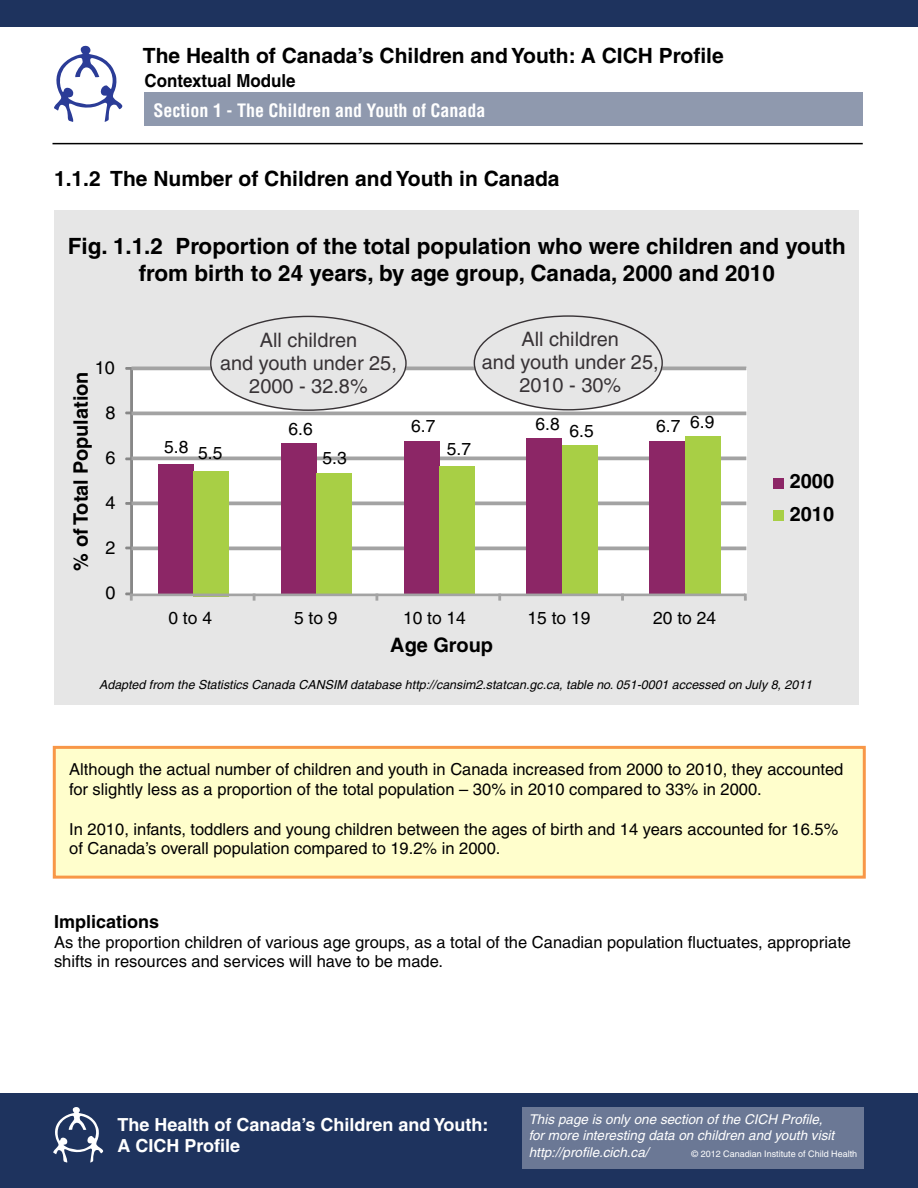
<style>
.page{position:relative;width:918px;height:1188px;background:#fff}
.page>*{position:absolute;margin:0;border:0;box-sizing:border-box;transform-origin:0 0}
.t1{font:700 22.35px/26.7px "Helvetica";color:#000;text-align:center}
.t2{font:700 21px "Helvetica";color:#000}
.t3{font:19.95px/23.1px "Helvetica";color:#383336;text-align:center}
.t4{font:700 19.95px/32.4px "Helvetica";color:#000}
.t5{font:18.15px "Helvetica";color:#000}
.t6{font:700 18px/21.6px "Helvetica";color:#fff}
.t7{font:700 condensed 18px "Helvetica";color:#fff}
.t8{font:700 18px "Helvetica";color:#000;scale:.94 1}
.t9{font:700 18px "Helvetica";color:#000}
.t10{font:17.4px "Helvetica";color:#000}
.t11{font:16.5px/19.8px "Helvetica";color:#000}
.t12{font:italic 13.5px/16.2px "Helvetica";color:#fff}
.t13{font:italic 12.45px "Helvetica";color:#000}
.t14{font:9px "Helvetica";color:#fff}
</style>
<div class="page">
<div style="left:0;top:1093px;width:918px;height:95px;background:#1e335e"></div>
<svg style="left:53px;top:1107px;width:50px;height:56px"></svg>
<svg style="left:54px;top:46px;width:68px;height:76px"></svg>
<div style="left:522px;top:1107px;width:342px;height:62px;background:#6b7895"></div>
<hr style="left:52px;top:143px;width:811px;height:1px;background:#000">
<div style="left:0;top:0;width:918px;height:27px;background:#1e335e"></div>
<div style="left:145px;top:92px;width:718px;height:34px;background:#8f99ae"></div>
<div style="left:54px;top:747px;width:810px;height:130px;background:#fffecc"></div>
<div style="left:53px;top:746px;width:813px;height:133px;border:3px solid #f89747"></div>
<div style="left:54px;top:210px;width:804px;height:495px;background:#e6e6e6"></div>
<div style="left:132px;top:368px;width:614px;height:229px;background:#fff"></div>
<div style="left:774px;top:478px;width:10px;height:11px;background:#8c2666"></div>
<div style="left:773px;top:511px;width:11px;height:10px;background:#a8cf45"></div>
<svg style="left:253px;top:596px;width:3px;height:5px"></svg>
<svg style="left:375px;top:596px;width:3px;height:5px"></svg>
<svg style="left:498px;top:596px;width:3px;height:5px"></svg>
<svg style="left:621px;top:596px;width:3px;height:5px"></svg>
<svg style="left:744px;top:594px;width:3px;height:7px"></svg>
<div style="left:130px;top:368px;width:3px;height:227px;border:1px solid #878787"></div>
<svg style="left:125px;top:593px;width:8px;height:8px"></svg>
<svg style="left:125px;top:547px;width:6px;height:2px"></svg>
<svg style="left:125px;top:502px;width:6px;height:3px"></svg>
<svg style="left:125px;top:457px;width:6px;height:3px"></svg>
<svg style="left:125px;top:412px;width:6px;height:2px"></svg>
<svg style="left:125px;top:367px;width:6px;height:3px"></svg>
<hr style="left:131px;top:367px;width:615px;height:3px;background:#a3a3a3">
<hr style="left:131px;top:412px;width:615px;height:3px;background:#a3a3a3">
<hr style="left:131px;top:457px;width:615px;height:3px;background:#a3a3a3">
<hr style="left:131px;top:502px;width:615px;height:3px;background:#a3a3a3">
<hr style="left:131px;top:547px;width:615px;height:3px;background:#a3a3a3">
<div style="left:211px;top:316px;width:195px;height:94px;background:#e6e6e6;border-radius:50%"></div>
<div style="left:474px;top:316px;width:188px;height:94px;background:#e6e6e6;border-radius:50%"></div>
<div style="left:158px;top:465px;width:35px;height:130px;background:#8c2666"></div>
<div style="left:281px;top:443px;width:36px;height:152px;background:#8c2666"></div>
<div style="left:404px;top:442px;width:35px;height:154px;background:#8c2666"></div>
<div style="left:527px;top:438px;width:35px;height:158px;background:#8c2666"></div>
<div style="left:649px;top:442px;width:36px;height:154px;background:#8c2666"></div>
<div style="left:194px;top:471px;width:35px;height:126px;background:#a8cf45"></div>
<div style="left:317px;top:473px;width:35px;height:122px;background:#a8cf45"></div>
<div style="left:439px;top:466px;width:36px;height:130px;background:#a8cf45"></div>
<div style="left:562px;top:446px;width:35px;height:150px;background:#a8cf45"></div>
<div style="left:685px;top:436px;width:35px;height:160px;background:#a8cf45"></div>
<hr style="left:130px;top:594px;width:615px;height:2px;background:#a3a3a3">
<p class="t2" style="left:143px;top:43px;width:582px">The Health of Canada’s Children and Youth: A CICH Profile</p>
<p class="t8" style="left:145px;top:70px;width:162px">Contextual Module</p>
<p class="t7" style="left:154px;top:99px;width:334px">Section 1 - The Children and Youth of Canada</p>
<p class="t2" style="left:54px;top:165px;width:507px">1.1.2 The Number of Children and Youth in Canada</p>
<h1 class="t1" style="left:68px;top:232px;width:779px">Fig. 1.1.2 Proportion of the total population who were children and youth from birth to 24 years, by age group, Canada, 2000 and 2010</h1>
<p class="t5" style="left:95px;top:357px;width:22px">10</p>
<p class="t4" style="left:64px;top:571px;width:201px;rotate:-90deg">% of Total Population</p>
<p class="t5" style="left:106px;top:402px;width:12px">8</p>
<p class="t5" style="left:106px;top:447px;width:12px">6</p>
<p class="t5" style="left:106px;top:492px;width:12px">4</p>
<p class="t5" style="left:106px;top:537px;width:12px">2</p>
<p class="t5" style="left:106px;top:582px;width:12px">0</p>
<p class="t10" style="left:164px;top:436px;width:26px">5.8</p>
<p class="t3" style="left:220px;top:328px;width:178px">All children<br>and youth under 25,<br>2000 - 32.8%</p>
<p class="t3" style="left:482px;top:328px;width:178px">All children<br>and youth under 25,<br>2010 - 30%</p>
<p class="t10" style="left:289px;top:418px;width:26px">6.6</p>
<p class="t10" style="left:411px;top:416px;width:26px">6.7</p>
<p class="t10" style="left:535px;top:414px;width:26px">6.8</p>
<p class="t10" style="left:656px;top:416px;width:26px">6.7</p>
<p class="t10" style="left:447px;top:439px;width:26px">5.7</p>
<p class="t10" style="left:569px;top:421px;width:26px">6.5</p>
<p class="t10" style="left:198px;top:443px;width:26px">5.5</p>
<p class="t10" style="left:323px;top:448px;width:26px">5.3</p>
<p class="t10" style="left:690px;top:412px;width:26px">6.9</p>
<p class="t10" style="left:168px;top:608px;width:45px">0 to 4</p>
<p class="t10" style="left:294px;top:608px;width:45px">5 to 9</p>
<p class="t10" style="left:403px;top:608px;width:64px">10 to 14</p>
<p class="t10" style="left:528px;top:608px;width:64px">15 to 19</p>
<p class="t10" style="left:653px;top:608px;width:64px">20 to 24</p>
<p class="t4" style="left:390px;top:629px;width:104px">Age Group</p>
<p class="t4" style="left:790px;top:465px;width:46px">2000<br>2010</p>
<p class="t13" style="left:99px;top:677px;width:718px">Adapted from the Statistics Canada CANSIM database http://cansim2.statcan.gc.ca,table no. 051-0001 accessed on July 8,2011</p>
<p class="t11" style="left:69px;top:759px;width:776px">Although the actual number of children and youth in Canada increased from 2000 to 2010, they accounted for slightly less as a proportion of the total population – 30% in 2010 compared to 33% in 2000.</p>
<p class="t11" style="left:69px;top:819px;width:771px">In 2010, infants, toddlers and young children between the ages of birth and 14 years accounted for 16.5% of Canada’s overall population compared to 19.2% in 2000.</p>
<p class="t9" style="left:54px;top:910px;width:107px">Implications</p>
<p class="t11" style="left:54px;top:932px;width:799px">As the proportion children of various age groups, as a total of the Canadian population fluctuates, appropriate shifts in resources and services will have to be made.</p>
<p class="t6" style="left:118px;top:1113px;width:373px">The Health of Canada’s Children and Youth:<br>A CICH Profile</p>
<p class="t12" style="left:529px;top:1111px;width:307px">This page is only one section of the CICH Profile, for more interesting data on children and youth visit http://profile.cich.ca/</p>
<p class="t14" style="left:692px;top:1149px;width:167px">© 2012 Canadian Institute of Child Health</p>
</div>
